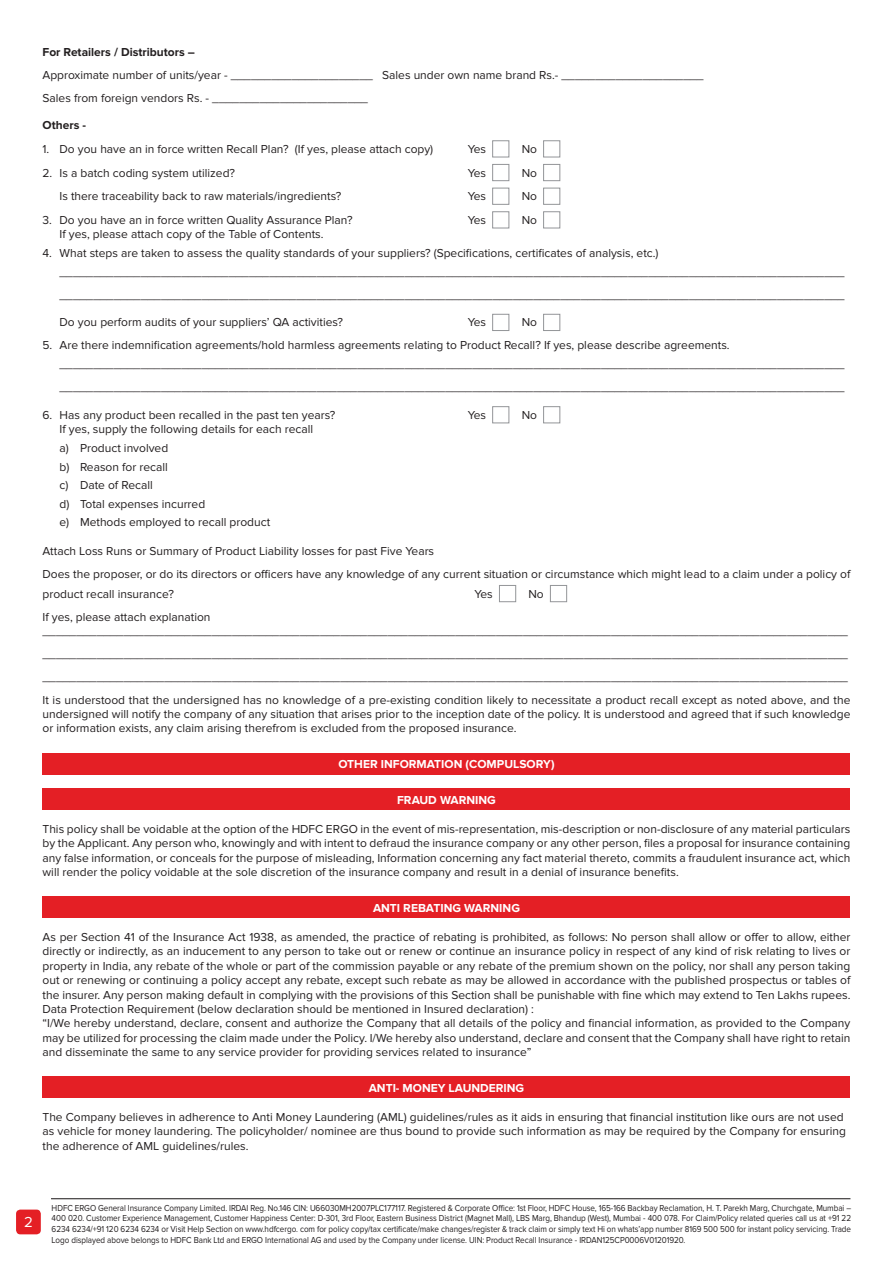
<style>
.page{position:relative;width:893px;height:1263px;background:#fff}
.page>*{position:absolute;margin:0;border:0;box-sizing:border-box;transform-origin:0 0}
.t1{font:15px "Proxima Nova";color:#fff}
.t2{font:12px/14.4px "Proxima Nova";color:#231f20;text-align:justify}
.t3{font:700 12px "Proxima Nova";color:#fff}
.t4{font:700 12px "Proxima Nova";color:#231f20}
.t5{font:9px/10.8px "Proxima Nova";letter-spacing:-.005em;color:#231f20;text-align:justify;scale:.9 1}
</style>
<div class="page">
<div style="left:16px;top:1209px;width:25px;height:25px;background:#e41f25;border-radius:4px"></div>
<hr style="left:51px;top:1198px;width:799px;height:1px;background:#231f20">
<div style="left:492px;top:140px;width:17px;height:17px;border:1px solid #939598"></div>
<div style="left:543px;top:140px;width:17px;height:17px;border:1px solid #939598"></div>
<div style="left:492px;top:164px;width:17px;height:17px;border:1px solid #939598"></div>
<div style="left:543px;top:164px;width:17px;height:17px;border:1px solid #939598"></div>
<div style="left:492px;top:188px;width:17px;height:17px;border:1px solid #939598"></div>
<div style="left:543px;top:188px;width:17px;height:17px;border:1px solid #939598"></div>
<div style="left:492px;top:211px;width:17px;height:17px;border:1px solid #939598"></div>
<div style="left:543px;top:211px;width:17px;height:17px;border:1px solid #939598"></div>
<div style="left:492px;top:314px;width:17px;height:17px;border:1px solid #939598"></div>
<div style="left:543px;top:314px;width:17px;height:17px;border:1px solid #939598"></div>
<div style="left:492px;top:406px;width:17px;height:17px;border:1px solid #939598"></div>
<div style="left:543px;top:406px;width:17px;height:17px;border:1px solid #939598"></div>
<div style="left:499px;top:585px;width:17px;height:17px;border:1px solid #939598"></div>
<div style="left:550px;top:585px;width:17px;height:17px;border:1px solid #939598"></div>
<div style="left:43px;top:753px;width:807px;height:21px;background:#e41f25"></div>
<div style="left:43px;top:789px;width:807px;height:21px;background:#e41f25"></div>
<div style="left:43px;top:896px;width:807px;height:22px;background:#e41f25"></div>
<div style="left:43px;top:1076px;width:807px;height:22px;background:#e41f25"></div>
<p class="t4" style="left:43px;top:45px;width:154px">For Retailers / Distributors –</p>
<p class="t2" style="left:43px;top:68px;width:663px">Approximate number of units/year - _____________________ Sales under own name brand Rs.- _____________________</p>
<p class="t2" style="left:43px;top:91px;width:327px">Sales from foreign vendors Rs. - _______________________</p>
<p class="t4" style="left:43px;top:118px;width:45px">Others -</p>
<p class="t2" style="left:43px;top:142px;width:392px">1. Do you have an in force written Recall Plan? (If yes, please attach copy)</p>
<p class="t2" style="left:468px;top:142px;width:20px">Yes</p>
<p class="t2" style="left:522px;top:142px;width:17px">No</p>
<p class="t2" style="left:43px;top:166px;width:194px">2. Is a batch coding system utilized?</p>
<p class="t2" style="left:468px;top:166px;width:20px">Yes</p>
<p class="t2" style="left:522px;top:166px;width:17px">No</p>
<p class="t2" style="left:60px;top:189px;width:283px">Is there traceability back to raw materials/ingredients?</p>
<p class="t2" style="left:468px;top:189px;width:20px">Yes</p>
<p class="t2" style="left:522px;top:189px;width:17px">No</p>
<p class="t2" style="left:43px;top:213px;width:312px">3. Do you have an in force written Quality Assurance Plan?</p>
<p class="t2" style="left:468px;top:213px;width:20px">Yes</p>
<p class="t2" style="left:522px;top:213px;width:17px">No</p>
<p class="t2" style="left:60px;top:227px;width:266px">If yes, please attach copy of the Table of Contents.</p>
<p class="t2" style="left:43px;top:246px;width:618px">4. What steps are taken to assess the quality standards of your suppliers? (Specifications, certificates of analysis, etc.)</p>
<p class="t2" style="left:60px;top:265px;width:787px">____________________________________________________________________________________________________________________</p>
<p class="t2" style="left:60px;top:287px;width:787px">____________________________________________________________________________________________________________________</p>
<p class="t2" style="left:60px;top:315px;width:285px">Do you perform audits of your suppliers’ QA activities?</p>
<p class="t2" style="left:468px;top:315px;width:20px">Yes</p>
<p class="t2" style="left:522px;top:315px;width:17px">No</p>
<p class="t2" style="left:43px;top:338px;width:689px">5. Are there indemnification agreements/hold harmless agreements relating to Product Recall? If yes, please describe agreements.</p>
<p class="t2" style="left:60px;top:357px;width:787px">____________________________________________________________________________________________________________________</p>
<p class="t2" style="left:60px;top:380px;width:787px">____________________________________________________________________________________________________________________</p>
<p class="t2" style="left:43px;top:408px;width:294px">6. Has any product been recalled in the past ten years?</p>
<p class="t2" style="left:468px;top:408px;width:20px">Yes</p>
<p class="t2" style="left:522px;top:408px;width:17px">No</p>
<p class="t2" style="left:60px;top:422px;width:255px">If yes, supply the following details for each recall</p>
<p class="t2" style="left:60px;top:441px;width:110px">a) Product involved</p>
<p class="t2" style="left:60px;top:459px;width:110px">b) Reason for recall</p>
<p class="t2" style="left:60px;top:478px;width:95px">c) Date of Recall</p>
<p class="t2" style="left:60px;top:497px;width:147px">d) Total expenses incurred</p>
<p class="t2" style="left:60px;top:515px;width:212px">e) Methods employed to recall product</p>
<p class="t2" style="left:43px;top:544px;width:393px">Attach Loss Runs or Summary of Product Liability losses for past Five Years</p>
<p class="t2" style="left:43px;top:565px;width:809px;line-height:19.4px">Does the proposer, or do its directors or officers have any knowledge of any current situation or circumstance which might lead to a claim under a policy of product recall insurance?</p>
<p class="t2" style="left:475px;top:587px;width:20px">Yes</p>
<p class="t2" style="left:528px;top:587px;width:17px">No</p>
<p class="t2" style="left:43px;top:609px;width:169px">If yes, please attach explanation</p>
<p class="t2" style="left:43px;top:624px;width:807px">_______________________________________________________________________________________________________________________</p>
<p class="t2" style="left:43px;top:647px;width:807px">_______________________________________________________________________________________________________________________</p>
<p class="t2" style="left:43px;top:670px;width:807px">_______________________________________________________________________________________________________________________</p>
<p class="t2" style="left:43px;top:693px;width:809px">It is understood that the undersigned has no knowledge of a pre-existing condition likely to necessitate a product recall except as noted above, and the undersigned will notify the company of any situation that arises prior to the inception date of the policy. It is understood and agreed that if such knowledge or information exists, any claim arising therefrom is excluded from the proposed insurance.</p>
<p class="t3" style="left:338px;top:757px;width:218px">OTHER INFORMATION (COMPULSORY)</p>
<p class="t3" style="left:397px;top:793px;width:100px">FRAUD WARNING</p>
<p class="t2" style="left:43px;top:822px;width:809px">This policy shall be voidable at the option of the HDFC ERGO in the event of mis-representation, mis-description or non-disclosure of any material particulars by the Applicant. Any person who, knowingly and with intent to defraud the insurance company or any other person, files a proposal for insurance containing any false information, or conceals for the purpose of misleading, Information concerning any fact material thereto, commits a fraudulent insurance act, which will render the policy voidable at the sole discretion of the insurance company and result in a denial of insurance benefits.</p>
<p class="t3" style="left:373px;top:901px;width:148px">ANTI REBATING WARNING</p>
<p class="t2" style="left:43px;top:930px;width:809px">As per Section 41 of the Insurance Act 1938, as amended, the practice of rebating is prohibited, as follows: No person shall allow or offer to allow, either directly or indirectly, as an inducement to any person to take out or renew or continue an insurance policy in respect of any kind of risk relating to lives or property in India, any rebate of the whole or part of the commission payable or any rebate of the premium shown on the policy, nor shall any person taking out or renewing or continuing a policy accept any rebate, except such rebate as may be allowed in accordance with the published prospectus or tables of the insurer. Any person making default in complying with the provisions of this Section shall be punishable with fine which may extend to Ten Lakhs rupees.</p>
<p class="t2" style="left:43px;top:1002px;width:493px">Data Protection Requirement (below declaration should be mentioned in Insured declaration) :</p>
<p class="t2" style="left:43px;top:1016px;width:809px">“I/We hereby understand, declare, consent and authorize the Company that all details of the policy and financial information, as provided to the Company may be utilized for processing the claim made under the Policy. I/We hereby also understand, declare and consent that the Company shall have right to retain and disseminate the same to any service provider for providing services related to insurance”</p>
<p class="t3" style="left:369px;top:1081px;width:157px">ANTI- MONEY LAUNDERING</p>
<p class="t2" style="left:43px;top:1110px;width:805px;text-align:left">The Company believes in adherence to Anti Money Laundering (AML) guidelines/rules as it aids in ensuring that financial institution like ours are not used as vehicle for money laundering. The policyholder/ nominee are thus bound to provide such information as may be required by the Company for ensuring the adherence of AML guidelines/rules.</p>
<p class="t1" style="left:24px;top:1213px;width:10px">2</p>
<p class="t5" style="left:52px;top:1202px;width:890px">HDFC ERGO General Insurance Company Limited. IRDAI Reg. No.146 CIN: U66030MH2007PLC177117. Registered &amp; Corporate Office: 1st Floor, HDFC House, 165-166 Backbay Reclamation, H. T. Parekh Marg, Churchgate, Mumbai – 400 020. Customer Experience Management, Customer Happiness Center: D-301, 3rd Floor, Eastern Business District (Magnet Mall), LBS Marg, Bhandup (West), Mumbai - 400 078. For Claim/Policy related queries call us at +91 22<br>6234 6234/+91 120 6234 6234 or Visit Help Section on www.hdfcergo. com for policy copy/tax certificate/make changes/register &amp; track claim or simply text Hi on whats’app number 8169 500 500 for instant policy servicing. Trade Logo displayed above belongs to HDFC Bank Ltd and ERGO International AG and used by the Company under license. UIN: Product Recall Insurance - IRDAN125CP0006V01201920.</p>
</div>
